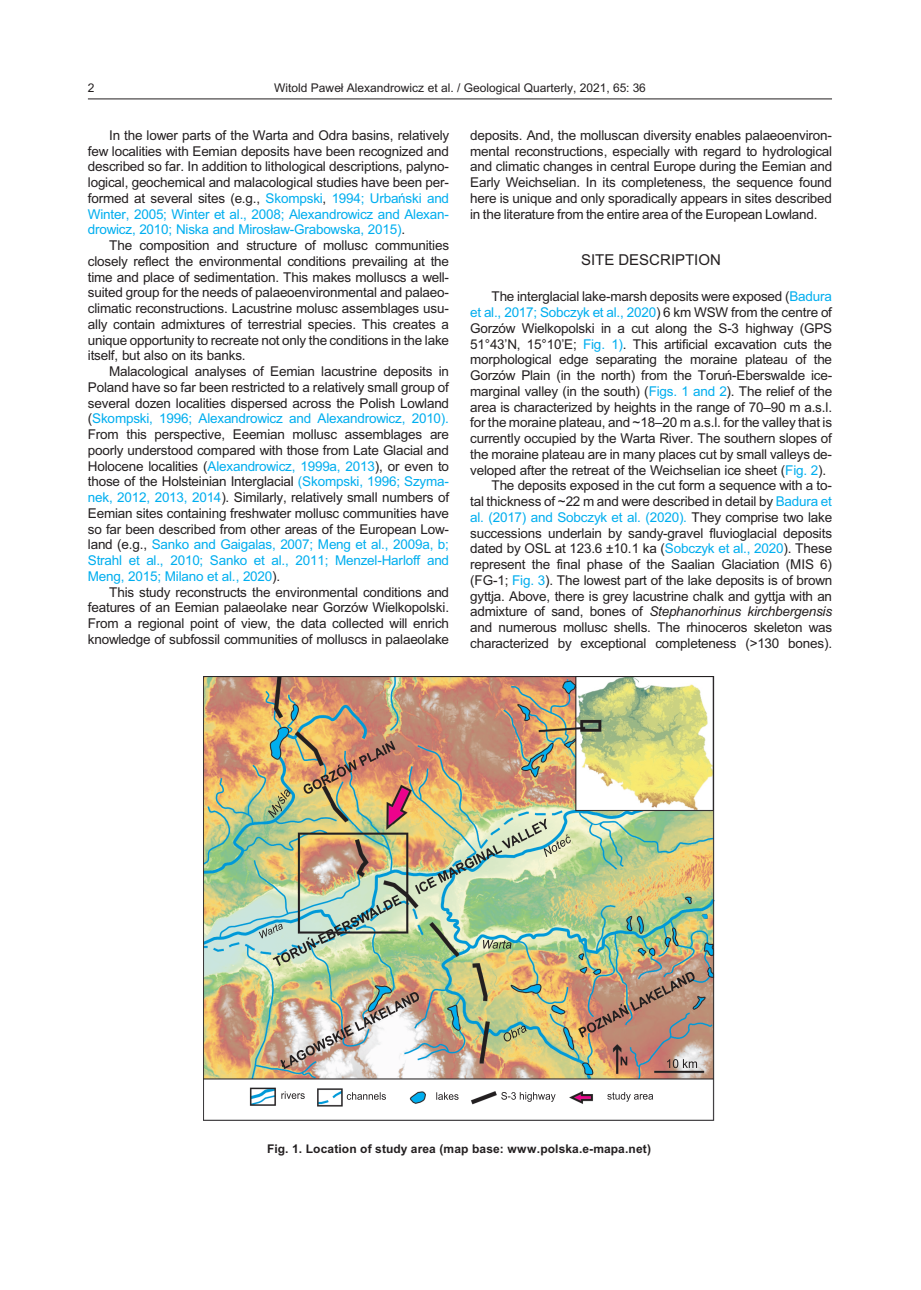
<style>
.page{position:relative;width:921px;height:1290px;background:#fff}
.page>*{position:absolute;margin:0;border:0;box-sizing:border-box;transform-origin:0 0}
.t1{font:15px "Arial";letter-spacing:-.005em;color:#231f20}
.t2{font:13.5px/15.8px "Arial";letter-spacing:-.015em;color:#231f20;text-align:justify}
.t3{font:13.5px "Arial";letter-spacing:-.015em;color:#00aeef}
.t4{font:italic 13.5px "Arial";letter-spacing:-.015em;color:#231f20}
.t5{font:12px "Arial";color:#231f20}
.t6{font:700 12px "Arial";letter-spacing:.01em;color:#231f20}
.s1{color:#00aeef}
.s2{color:#231f20}
.s3{font-style:normal}
</style>
<div class="page">
<hr style="left:88px;top:99px;width:744px;height:1px;background:#231f20">
<img style="left:204px;top:676px;width:510px;height:445px">
<svg style="left:667px;top:1059px;width:30px;height:9px"></svg>
<svg style="left:503px;top:1026px;width:24px;height:15px"></svg>
<svg style="left:280px;top:992px;width:139px;height:77px"></svg>
<svg style="left:578px;top:972px;width:117px;height:66px;background:#af8673"></svg>
<img style="left:259px;top:741px;width:312px;height:225px">
<svg style="left:621px;top:1057px;width:6px;height:8px"></svg>
<svg style="left:281px;top:1091px;width:24px;height:8px"></svg>
<svg style="left:347px;top:1092px;width:39px;height:8px"></svg>
<svg style="left:436px;top:1092px;width:23px;height:8px"></svg>
<svg style="left:501px;top:1092px;width:55px;height:10px"></svg>
<svg style="left:607px;top:1092px;width:46px;height:10px"></svg>
<p class="t5" style="left:88px;top:83px;width:8px">2</p>
<p class="t5" style="left:274px;top:83px;width:373px">Witold Pawe³ Alexandrowicz et al. / Geological Quarterly, 2021, 65: 36</p>
<p class="t2" style="left:88px;top:129px;width:363px;text-indent:21px">In the lower parts of the Warta and Odra bas ins, rel a tively few lo cal i ties with Eemian de pos its have been rec og nized and de scribed so far. In ad di tion to lithological de scrip tions, palyno - logical, geo chem i cal and malacological stud ies have been per - formed at sev eral sites (e.g., <span class="s1">Skompski</span>, <span class="s1">1994; Urbañski and Win ter, 2005; Win ter et al., 2008; Alexandrowicz and Alexan - drowicz, 2010; Niska and Miros³aw-Grabowska, 2015)</span>.</p>
<p class="t2" style="left:88px;top:239px;width:363px;text-indent:21px">The com po si tion and struc ture of mol lusc com mu ni ties closely re flect the en vi ron men tal con di tions pre vail ing at the time and place of sed i men ta tion. This makes molluscs a well&shy;suited group for the needs of palaeoenvironmental and palaeo - climatic re con struc tions. Lac us trine molusc as sem blages usu - ally con tain ad mix tures of ter res trial spe cies. This cre ates a unique op por tu nity to rec re ate not only the con di tions in the lake it self, but also on its banks.</p>
<p class="t2" style="left:88px;top:365px;width:363px;text-indent:21px">Malacological anal y ses of Eemian lac us trine de pos its in Po land have so far been re stricted to a rel a tively small group of sev eral dozen lo cal i ties dispersed across the Pol ish Lowland (<span class="s1">Skompski, 1996; Alexandrowicz and Alexandrowicz, 2010).<br></span>From this per spec tive, Eeemian mol lusc as sem blages are poorly un der stood compared with those from Late Gla cial and Ho lo cene lo cal i ties (<span class="s1">Alexandrowicz, 1999a, 2013</span>), or even to those of the Holsteinian Inter gla cial <span class="s1">(Skompski, 1996; Szyma - nek, 2012, 2013, 2014</span>). Sim i larly, rel a tively small num bers of Eemian sites con tain ing fresh wa ter mol lusc com mu ni ties have so far been de scribed from other ar eas of the Eu ro pean Low&shy;land (e.g., <span class="s1">Sanko and Gaigalas, 2007; Meng et al., 2009a, b; Strahl et al., 2010; Sanko et al., 2011; Menzel-Harloff and Meng, 2015; Milano et al., 2020</span>).</p>
<p class="t2" style="left:88px;top:585px;width:363px;text-indent:21px">This study re con structs the en vi ron men tal con di tions and fea tures of an Eemian palaeolake near Gorzów Wielkopolski.<br>From a re gional point of view, the data col lected will en rich knowl edge of subfossil com mu ni ties of molluscs in palaeolake</p>
<p class="t2" style="left:470px;top:129px;width:364px">de pos its. And, the mol lus can di ver sity en ables palaeoenviron - mental re con struc tions, es pe cially with re gard to hy dro log i cal and cli ma tic changes in central Eu rope dur ing the Eemian and Early Weichselian. In its com plete ness, the se quence found here is unique and only spo rad i cally ap pears in sites de scribed in the liter a ture from the en tire area of the Eu ro pean Lowland.</p>
<p class="t1" style="left:581px;top:254px;width:141px">SITE DESCRIPTION</p>
<p class="t2" style="left:491px;top:290px;width:342px">The inter gla cial lake-marsh de pos its were ex posed (<span class="s1">Badura</span></p>
<p class="t3" style="left:470px;top:307px;width:363px">et al., 2017; Sobczyk et al., 2020<span class="s2">) 6 km WSW from the cen tre of</span></p>
<p class="t2" style="left:470px;top:322px;width:364px">Gorzów Wielkopolski in a cut along the S-3 high way (GPS</p>
<p class="t2" style="left:470px;top:337px;width:363px">51°43’N, 15°10’E; <span class="s1">Fig. 1)</span>. This ar ti fi cial ex ca va tion cuts the</p>
<p class="t2" style="left:470px;top:353px;width:363px">mor pho log i cal edge sep a rat ing the mo raine pla teau of the</p>
<p class="t2" style="left:470px;top:369px;width:363px">Gorzów Plain (in the north) from the Toruñ-Eberswalde ice-</p>
<p class="t2" style="left:470px;top:385px;width:364px">mar ginal val ley (in the south) (<span class="s1">Figs. 1 and 2</span>). The re lief of the</p>
<p class="t2" style="left:470px;top:400px;width:363px">area is charac ter ized by heights in the range of 70–90 m a.s.l.</p>
<p class="t2" style="left:470px;top:416px;width:363px">for the mo raine pla teau, and ~18–20 m a.s.l. for the val ley that is</p>
<p class="t2" style="left:470px;top:432px;width:363px">cur rently oc cu pied by the Warta River. The south ern slopes of</p>
<p class="t2" style="left:470px;top:448px;width:363px">the mo raine pla teau are in many places cut by small val leys de -</p>
<p class="t2" style="left:470px;top:463px;width:358px">vel oped af ter the re treat of the Weichselian ice sheet (<span class="s1">Fig. 2</span>).</p>
<p class="t2" style="left:491px;top:479px;width:342px">The de pos its ex posed in the cut form a se quence with a to -</p>
<p class="t2" style="left:470px;top:495px;width:363px">tal thick ness of ~22 m and were de scribed in de tail by <span class="s1">Badura et</span></p>
<p class="t3" style="left:470px;top:512px;width:364px">al. (2017) and Sobczyk et al. (2020). <span class="s2">They com prise two lake</span></p>
<p class="t2" style="left:470px;top:526px;width:363px">suc ces sions un der lain by sandy-gravel flu vio gla cial de pos its</p>
<p class="t2" style="left:470px;top:542px;width:363px">dated by OSL at 123.6 ±10.1 ka (<span class="s1">Sobczyk et al., 2020</span>). These</p>
<p class="t2" style="left:470px;top:558px;width:363px">rep re sent the fi nal phase of the Saalian Gla ci ation (MIS 6)</p>
<p class="t2" style="left:470px;top:574px;width:364px">(FG-1; <span class="s1">Fig. 3</span>). The lowest part of the lake de pos its is of brown</p>
<p class="t2" style="left:470px;top:589px;width:363px">gyttja. Above, there is grey lac us trine chalk and gyttja with an</p>
<p class="t4" style="left:470px;top:607px;width:363px"><span class="s3">ad mix ture of sand, bones of</span> Stephanorhinus kirchbergensis</p>
<p class="t2" style="left:470px;top:621px;width:363px">and nu mer ous mol lusc shells. The rhi noc eros skel e ton was</p>
<p class="t2" style="left:470px;top:637px;width:363px">char ac ter ized by ex cep tional com plete ness (&gt;130 bones).</p>
<p class="t6" style="left:267px;top:1144px;width:385px">Fig. 1. Lo ca tion of study area (map base: www.polska.e-mapa.net)</p>
</div>
